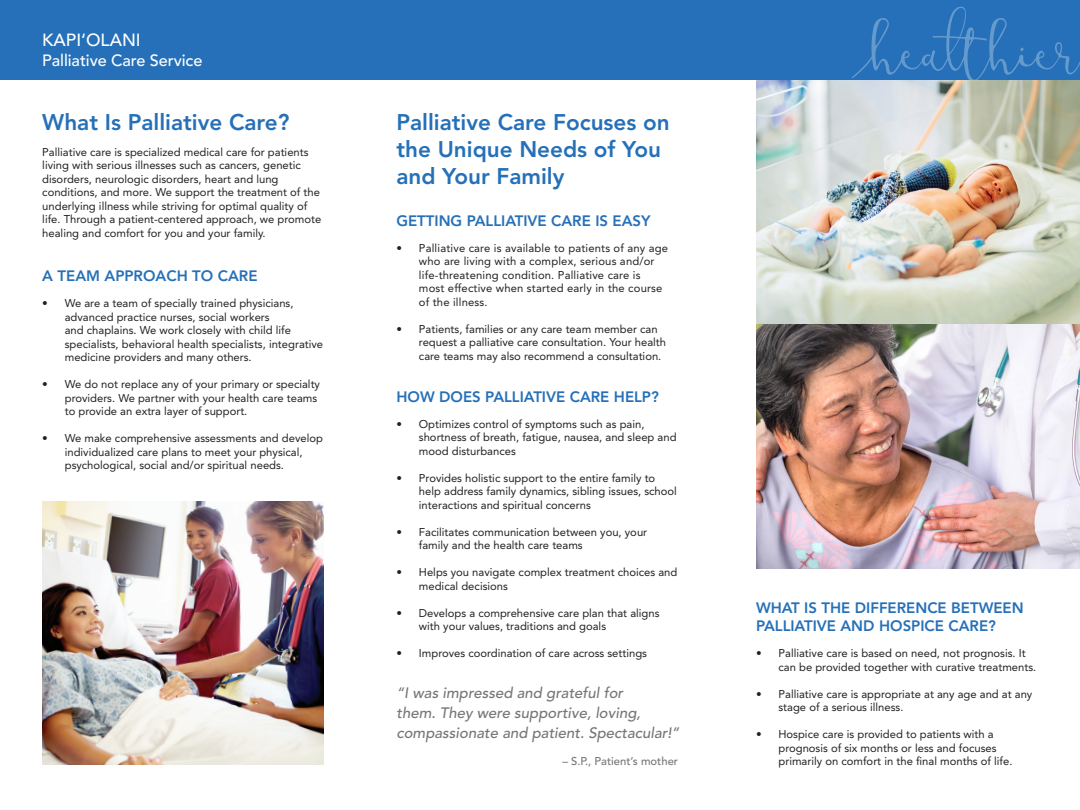
<style>
.page{position:relative;width:1080px;height:810px;background:#fff}
.page>*{position:absolute;margin:0;border:0;box-sizing:border-box;transform-origin:0 0}
.t1{font:800 22.5px/27px "Avenir";color:#2570b8}
.t2{font:500 17.5px "Avenir";color:#fff}
.t3{font:500 16.25px "Avenir";letter-spacing:-.005em;color:#fff}
.t4{font:800 15px/18px "Avenir";color:#2570b8}
.t5{font:italic 500 15px/20px "Avenir";color:#757679}
.t6{font:11.25px/13.5px "Avenir";color:#231f20}
.t7{font:500 11.25px "Avenir";color:#757679}
</style>
<div class="page">
<img style="left:756px;top:324px;width:324px;height:244px">
<img style="left:756px;top:79px;width:324px;height:245px">
<img style="left:42px;top:502px;width:282px;height:263px">
<div style="left:0;top:0;width:1080px;height:79px;background:#2570b8"></div>
<svg style="left:852px;top:7px;width:228px;height:72px"></svg>
<p class="t2" style="left:42px;top:30px;width:100px">KAPI‘OLANI</p>
<p class="t3" style="left:42px;top:51px;width:162px">Palliative Care Service</p>
<p class="t1" style="left:42px;top:108px;width:249px">What Is Palliative Care?</p>
<p class="t6" style="left:42px;top:145px;width:281px">Palliative care is specialized medical care for patients living with serious illnesses such as cancers, genetic disorders, neurologic disorders, heart and lung conditions, and more. We support the treatment of the underlying illness while striving for optimal quality of life. Through a patient-centered approach, we promote healing and comfort for you and your family.</p>
<p class="t4" style="left:42px;top:267px;width:217px">A TEAM APPROACH TO CARE</p>
<p class="t6" style="left:65px;top:297px;width:260px;text-indent:-22px">• We are a team of specially trained physicians, advanced practice nurses, social workers<br>and chaplains. We work closely with child life specialists, behavioral health specialists, integrative medicine providers and many others.</p>
<p class="t6" style="left:65px;top:378px;width:257px;text-indent:-22px">• We do not replace any of your primary or specialty providers. We partner with your health care teams to provide an extra layer of support.</p>
<p class="t6" style="left:65px;top:432px;width:260px;text-indent:-22px">• We make comprehensive assessments and develop individualized care plans to meet your physical, psychological, social and/or spiritual needs.</p>
<p class="t1" style="left:396px;top:109px;width:275px">Palliative Care Focuses on the Unique Needs of You and Your Family</p>
<p class="t4" style="left:396px;top:211px;width:256px">GETTING PALLIATIVE CARE IS EASY</p>
<p class="t6" style="left:419px;top:241px;width:251px;text-indent:-22px">• Palliative care is available to patients of any age who are living with a complex, serious and/or life-threatening condition. Palliative care is most effective when started early in the course of the illness.</p>
<p class="t6" style="left:419px;top:322px;width:249px;text-indent:-22px">• Patients, families or any care team member can request a palliative care consultation. Your health care teams may also recommend a consultation.</p>
<p class="t4" style="left:396px;top:387px;width:264px">HOW DOES PALLIATIVE CARE HELP?</p>
<p class="t6" style="left:419px;top:417px;width:259px;text-indent:-22px">• Optimizes control of symptoms such as pain, shortness of breath, fatigue, nausea, and sleep and mood disturbances</p>
<p class="t6" style="left:419px;top:471px;width:259px;text-indent:-22px">• Provides holistic support to the entire family to help address family dynamics, sibling issues, school interactions and spiritual concerns</p>
<p class="t6" style="left:419px;top:525px;width:230px;text-indent:-22px">• Facilitates communication between you, your family and the health care teams</p>
<p class="t6" style="left:419px;top:566px;width:260px;text-indent:-22px">• Helps you navigate complex treatment choices and medical decisions</p>
<p class="t6" style="left:419px;top:606px;width:242px;text-indent:-22px">• Develops a comprehensive care plan that aligns with your values, traditions and goals</p>
<p class="t6" style="left:396px;top:647px;width:252px">• Improves coordination of care across settings</p>
<p class="t5" style="left:396px;top:684px;width:284px">“I was impressed and grateful for<br>them. They were supportive, loving, compassionate and patient. Spectacular!”</p>
<p class="t7" style="left:562px;top:754px;width:117px">– S.P., Patient’s mother</p>
<p class="t4" style="left:756px;top:599px;width:269px">WHAT IS THE DIFFERENCE BETWEEN<br>PALLIATIVE AND HOSPICE CARE?</p>
<p class="t6" style="left:778px;top:646px;width:259px;text-indent:-22px">• Palliative care is based on need, not prognosis. It can be provided together with curative treatments.</p>
<p class="t6" style="left:778px;top:687px;width:255px;text-indent:-22px">• Palliative care is appropriate at any age and at any stage of a serious illness.</p>
<p class="t6" style="left:778px;top:727px;width:236px;text-indent:-22px">• Hospice care is provided to patients with a prognosis of six months or less and focuses primarily on comfort in the final months of life.</p>
</div>
